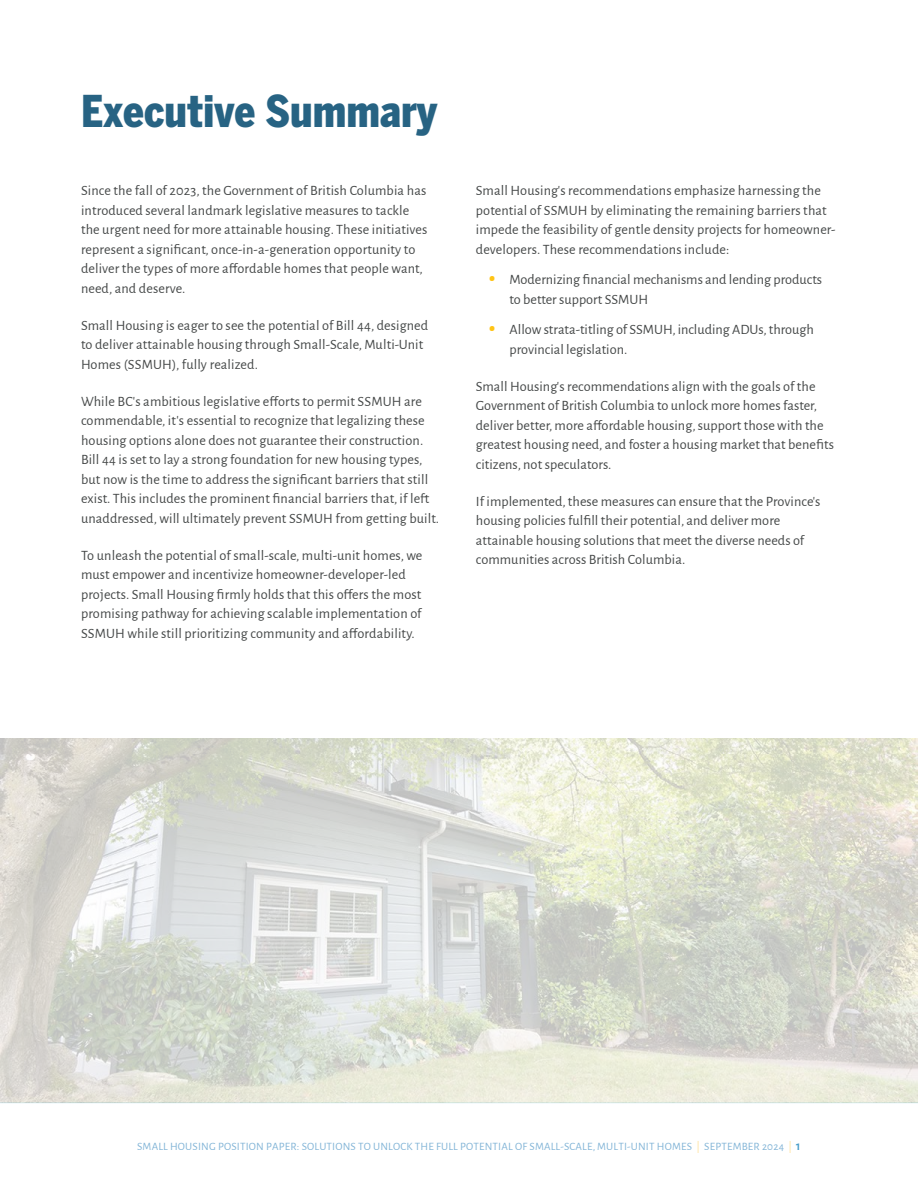
<style>
.page{position:relative;width:918px;height:1188px;background:#fff}
.page>*{position:absolute;margin:0;border:0;box-sizing:border-box;transform-origin:0 0}
.t1{font:900 condensed 43.5px "Benton Sans";color:#276383;scale:.95 1}
.t2{font:14.25px/19.5px "Alegreya Sans";letter-spacing:.01em;color:#454848}
.t3{font:11.25px "Alegreya Sans";letter-spacing:.015em;color:#83b5d7}
.s1{font-weight:900;font-size:18px;color:#ffc415}
.s2{font-weight:300;color:#ffd36b}
.s3{font-weight:700;color:#4a9eca}
</style>
<div class="page">
<hr style="left:0;top:1103px;width:918px;height:1px;background:#d3eef7">
<img style="left:0;top:739px;width:918px;height:364px">
<h1 class="t1" style="left:81px;top:85px;width:377px">Executive Summary</h1>
<p class="t2" style="left:81px;top:180px;width:348px">Since the fall of 2023, the Government of British Columbia has introduced several landmark legislative measures to tackle the urgent need for more attainable housing. These initiatives represent a significant, once-in-a-generation opportunity to deliver the types of more affordable homes that people want, need, and deserve.</p>
<p class="t2" style="left:81px;top:315px;width:349px">Small Housing is eager to see the potential of Bill 44, designed to deliver attainable housing through Small-Scale, Multi-Unit<br>Homes (SSMUH), fully realized.</p>
<p class="t2" style="left:81px;top:391px;width:360px">While BC’s ambitious legislative efforts to permit SSMUH are commendable, it’s essential to recognize that legalizing these housing options alone does not guarantee their construction.<br>Bill 44 is set to lay a strong foundation for new housing types, but now is the time to address the significant barriers that still exist. This includes the prominent financial barriers that, if left unaddressed, will ultimately prevent SSMUH from getting built.</p>
<p class="t2" style="left:81px;top:545px;width:343px">To unleash the potential of small-scale, multi-unit homes, we must empower and incentivize homeowner-developer-led projects. Small Housing firmly holds that this offers the most promising pathway for achieving scalable implementation of SSMUH while still prioritizing community and affordability.</p>
<p class="t2" style="left:476px;top:180px;width:361px">Small Housing’s recommendations emphasize harnessing the potential of SSMUH by eliminating the remaining barriers that impede the feasibility of gentle density projects for homeowner&shy;developers. These recommendations include:</p>
<p class="t2" style="left:510px;top:269px;width:314px;text-indent:-20px"><span class="s1">•</span> Modernizing financial mechanisms and lending products to better support SSMUH</p>
<p class="t2" style="left:510px;top:319px;width:306px;text-indent:-20px"><span class="s1">•</span> Allow strata-titling of SSMUH, including ADUs, through provincial legislation.</p>
<p class="t2" style="left:476px;top:376px;width:360px">Small Housing’s recommendations align with the goals of the Government of British Columbia to unlock more homes faster, deliver better, more affordable housing, support those with the greatest housing need, and foster a housing market that benefits citizens, not speculators.</p>
<p class="t2" style="left:476px;top:491px;width:346px">If implemented, these measures can ensure that the Province’s housing policies fulfill their potential, and deliver more attainable housing solutions that meet the diverse needs of communities across British Columbia.</p>
<p class="t3" style="left:137px;top:1139px;width:665px">SMALL HOUSING POSITION PAPER: SOLUTIONS TO UNLOCK THE FULL POTENTIAL OF SMALL-SCALE, MULTI-UNIT HOMES <span class="s2">|</span> SEPTEMBER 2024 <span class="s2">|</span> <span class="s3">1</span></p>
</div>
